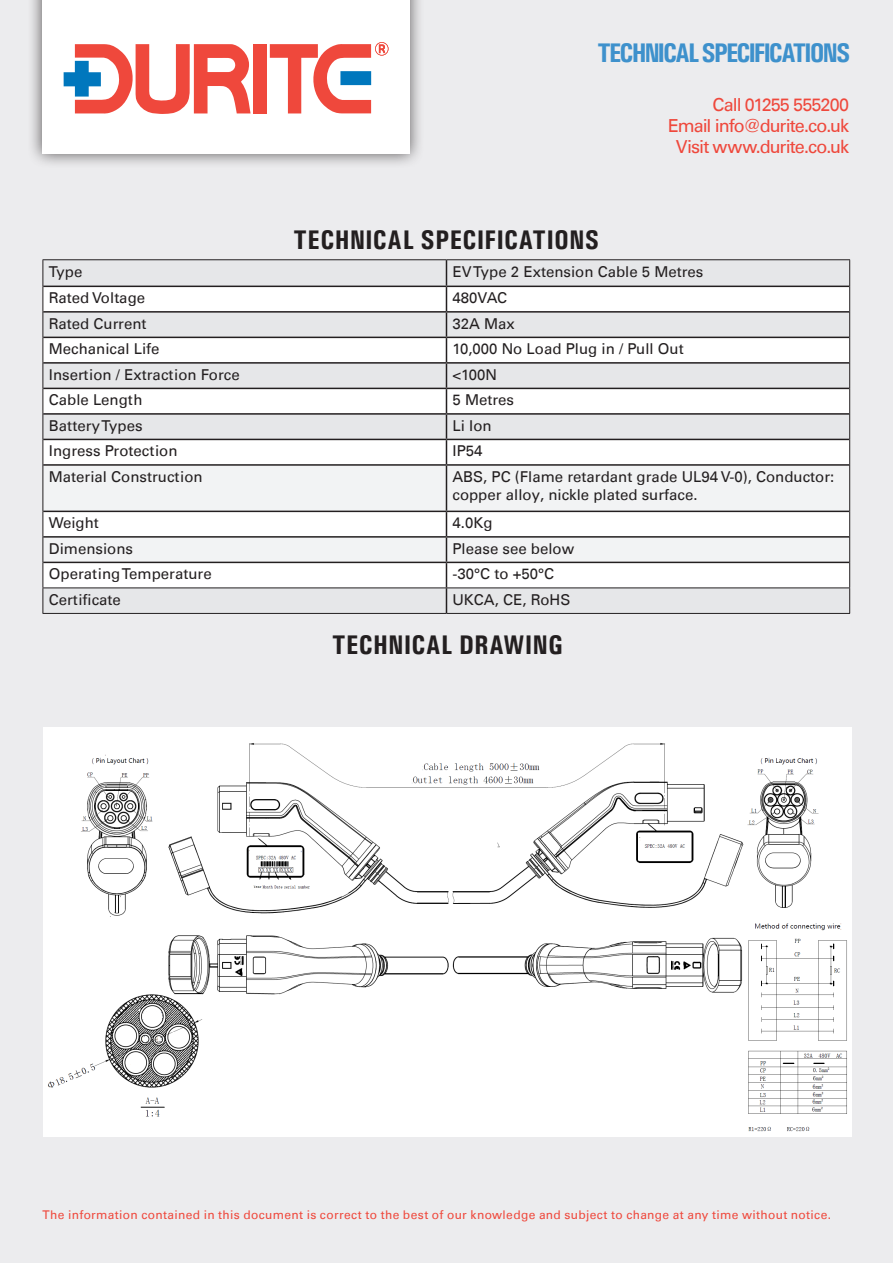
<style>
.page{position:relative;width:893px;height:1263px;background:#ececee}
.page>*{position:absolute;margin:0;border:0;box-sizing:border-box;transform-origin:0 0}
.t1{font:700 condensed 27px "Univers";letter-spacing:.015em;color:#231f20}
.t2{font:700 condensed 27px "Univers";letter-spacing:-.07em;color:#3e91cc}
.t3{font:18px "Univers Com 55 Roman";letter-spacing:-.05em;color:#ef483c}
.t4{font:15px/18px "Univers Com 55 Roman";color:#231f20}
.t5{font:12px "Univers Com 55 Roman";letter-spacing:.03em;color:#ef483c}
</style>
<div class="page">
<div style="left:27px;top:0;width:398px;height:169px;background:#231f20;opacity:.75"></div>
<div style="left:42px;top:0;width:367px;height:154px;background:#fff"></div>
<div style="left:253px;top:44px;width:13px;height:69px;background:#ef483c"></div>
<svg style="left:270px;top:42px;width:118px;height:71px"></svg>
<svg style="left:64px;top:44px;width:187px;height:70px"></svg>
<svg style="left:44px;top:588px;width:805px;height:25px"></svg>
<div style="left:44px;top:563px;width:805px;height:24px;background:#fff"></div>
<svg style="left:44px;top:466px;width:805px;height:96px"></svg>
<hr style="left:43px;top:464px;width:403px;height:2px;background:#231f20">
<hr style="left:446px;top:464px;width:403px;height:2px;background:#231f20">
<hr style="left:446px;top:466px;width:1px;height:45px;background:#231f20">
<hr style="left:43px;top:511px;width:403px;height:1px;background:#231f20">
<hr style="left:446px;top:511px;width:403px;height:1px;background:#231f20">
<hr style="left:43px;top:536px;width:403px;height:2px;background:#231f20">
<hr style="left:446px;top:536px;width:403px;height:2px;background:#231f20">
<hr style="left:43px;top:562px;width:403px;height:1px;background:#231f20">
<hr style="left:446px;top:562px;width:403px;height:1px;background:#231f20">
<svg style="left:446px;top:512px;width:1px;height:101px"></svg>
<hr style="left:43px;top:259px;width:403px;height:1px;background:#231f20">
<hr style="left:446px;top:259px;width:404px;height:1px;background:#231f20">
<svg style="left:43px;top:260px;width:807px;height:205px"></svg>
<hr style="left:43px;top:465px;width:1px;height:46px;background:#231f20">
<hr style="left:849px;top:465px;width:1px;height:46px;background:#231f20">
<hr style="left:43px;top:587px;width:403px;height:1px;background:#231f20">
<svg style="left:43px;top:511px;width:1px;height:102px"></svg>
<hr style="left:446px;top:587px;width:404px;height:1px;background:#231f20">
<svg style="left:849px;top:511px;width:1px;height:102px"></svg>
<hr style="left:43px;top:613px;width:403px;height:1px;background:#231f20">
<hr style="left:446px;top:613px;width:404px;height:1px;background:#231f20">
<img style="left:44px;top:728px;width:807px;height:409px">
<p class="t2" style="left:597px;top:37px;width:254px">TECHNICAL SPECIFICATIONS</p>
<p class="t1" style="left:294px;top:224px;width:307px">TECHNICAL SPECIFICATIONS</p>
<p class="t3" style="left:713px;top:94px;width:138px">Call 01255 555200</p>
<p class="t3" style="left:668px;top:115px;width:183px">Email info@durite.co.uk</p>
<p class="t3" style="left:676px;top:136px;width:175px">Visit www.durite.co.uk</p>
<p class="t4" style="left:49px;top:262px;width:35px">Type</p>
<p class="t4" style="left:452px;top:262px;width:252px">EV Type 2 Extension Cable 5 Metres</p>
<p class="t4" style="left:49px;top:289px;width:98px">Rated Voltage</p>
<p class="t4" style="left:452px;top:289px;width:56px">480VAC</p>
<p class="t4" style="left:49px;top:314px;width:99px">Rated Current</p>
<p class="t4" style="left:452px;top:314px;width:64px">32A Max</p>
<p class="t4" style="left:49px;top:340px;width:112px">Mechanical Life</p>
<p class="t4" style="left:452px;top:340px;width:233px">10,000 No Load Plug in / Pull Out</p>
<p class="t4" style="left:49px;top:365px;width:192px">Insertion / Extraction Force</p>
<p class="t4" style="left:452px;top:365px;width:46px">&lt;100N</p>
<p class="t4" style="left:49px;top:391px;width:95px">Cable Length</p>
<p class="t4" style="left:452px;top:391px;width:63px">5 Metres</p>
<p class="t4" style="left:49px;top:416px;width:95px">Battery Types</p>
<p class="t4" style="left:452px;top:416px;width:41px">Li Ion</p>
<p class="t4" style="left:49px;top:442px;width:130px">Ingress Protection</p>
<p class="t4" style="left:452px;top:442px;width:32px">IP54</p>
<p class="t4" style="left:49px;top:467px;width:155px">Material Construction</p>
<p class="t4" style="left:452px;top:467px;width:383px">ABS, PC (Flame retardant grade UL94 V-0), Conductor: copper alloy, nickle plated surface.</p>
<p class="t4" style="left:49px;top:514px;width:52px">Weight</p>
<p class="t4" style="left:452px;top:514px;width:42px">4.0Kg</p>
<p class="t4" style="left:49px;top:539px;width:86px">Dimensions</p>
<p class="t4" style="left:452px;top:539px;width:123px">Please see below</p>
<p class="t4" style="left:49px;top:565px;width:164px">Operating Temperature</p>
<p class="t4" style="left:452px;top:565px;width:103px">-30°C to +50°C</p>
<p class="t4" style="left:49px;top:590px;width:74px">Certificate</p>
<p class="t4" style="left:452px;top:590px;width:119px">UKCA, CE, RoHS</p>
<p class="t1" style="left:332px;top:628px;width:233px">TECHNICAL DRAWING</p>
<p class="t5" style="left:43px;top:1208px;width:790px">The information contained in this document is correct to the best of our knowledge and subject to change at any time without notice.</p>
</div>
